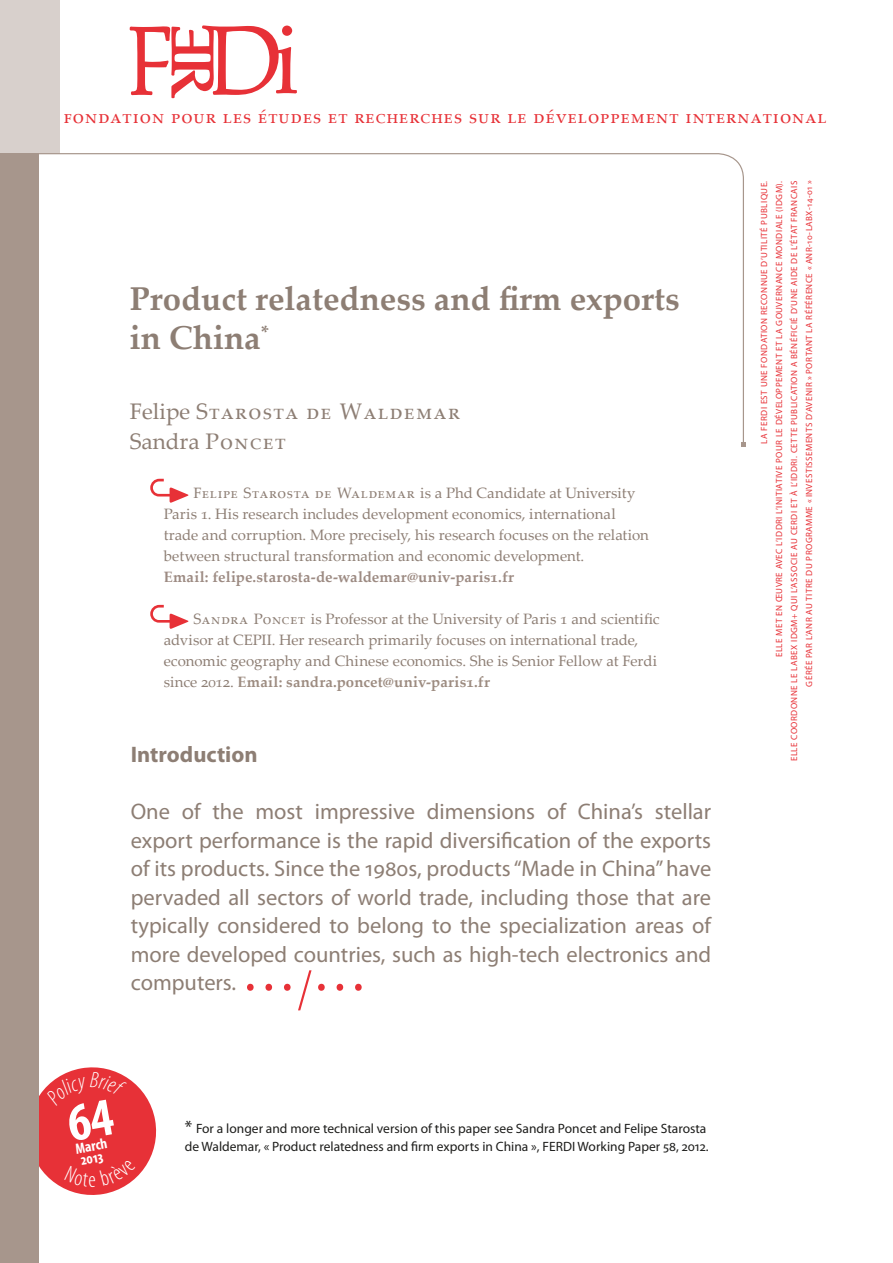
<style>
.page{position:relative;width:893px;height:1263px;background:#fff}
.page>*{position:absolute;margin:0;border:0;box-sizing:border-box;transform-origin:0 0}
.Début_texte{font:55.5px "Myriad Pro";color:#e73137}
.Titre_a{font:700 33px/39px "Palatino Linotype";color:#8d7e74}
.Début_texte-2{font:22.5px/28.5px "Myriad Pro";color:#8d7e74;text-align:justify}
.Auteurs{font:22.5px "Palatino Linotype";letter-spacing:.03em;color:#8d7e74}
.Auteurs-2{font:22.5px "Palatino Linotype";color:#8d7e74}
.Début_texte-3{font:700 22.5px "Myriad Pro";color:#8d7e74}
.t1{font:19.5px "Palatino Linotype";letter-spacing:.05em;color:#e73137}
.Bio_auteurs{font:15px/21px "Palatino Linotype";color:#8d7e74}
.Bio_auteurs-2{font:700 15px "Palatino Linotype";letter-spacing:.015em;color:#9d8b83}
.t2{font:700 condensed 15px "Myriad Pro";color:#fff}
.Début_texte-4{font:13.5px/18px "Myriad Pro";color:#1d1d1b}
.t3{font:9px/15px "Myriad Pro";letter-spacing:.05em;color:#e73137;text-align:right}
.s1{font-weight:700;color:#9d8c81}
.s2{font-weight:300;font-stretch:condensed}
.s3{font-size:18px}
</style>
<div class="page">
<svg style="left:130px;top:25px;width:167px;height:73px"></svg>
<div style="left:0;top:0;width:60px;height:153px;background:#d8d0cc"></div>
<svg style="left:150px;top:479px;width:38px;height:24px"></svg>
<svg style="left:150px;top:605px;width:38px;height:24px"></svg>
<div style="left:0;top:153px;width:38px;height:1110px;background:#a7968c"></div>
<svg style="left:38px;top:153px;width:706px;height:293px"></svg>
<svg style="left:741px;top:442px;width:5px;height:5px"></svg>
<svg style="left:38px;top:1062px;width:119px;height:138px"></svg>
<h3 class="t1" style="left:64px;top:103px;width:764px">fondation pour les études et recherches sur le développement international</h3>
<p class="Titre_a" style="left:130px;top:279px;width:551px">Product relatedness and firm exports in China<sup>*</sup></p>
<p class="Auteurs" style="left:130px;top:395px;width:329px">Felipe Starosta de Waldemar</p>
<p class="Auteurs-2" style="left:130px;top:425px;width:157px">Sandra Poncet</p>
<p class="Bio_auteurs" style="left:164px;top:482px;width:487px;text-indent:30px">Felipe Starosta de Waldemar is a Phd Candidate at University Paris 1. His research includes development economics, international trade and corruption. More precisely, his research focuses on the relation between structural transformation and economic development.</p>
<p class="Bio_auteurs-2" style="left:164px;top:566px;width:352px">Email: felipe.starosta-de-waldemar@univ-paris1.fr</p>
<p class="Bio_auteurs" style="left:164px;top:608px;width:497px;text-indent:30px">Sandr a Poncet is Professor at the University of Paris 1 and scientific advisor at CEPII. Her research primarily focuses on international trade, economic geography and Chinese economics. She is Senior Fellow at Ferdi since 2012. <span class="s1">Email: sandra.poncet@univ-paris1.fr</span></p>
<p class="Début_texte-3" style="left:131px;top:740px;width:128px">Introduction</p>
<p class="Début_texte-2" style="left:131px;top:797px;width:582px">One of the most impressive dimensions of China’s stellar export performance is the rapid diversification of the exports of its products. Since the 1980s, products “Made in China” have pervaded all sectors of world trade, including those that are typically considered to belong to the specialization areas of more developed countries, such as high-tech electronics and computers.</p>
<p class="Début_texte" style="left:241px;top:937px;width:128px">…<span class="s2">/</span>…</p>
<p class="t2" style="left:74px;top:1139px;width:34px;rotate:-10deg">March</p>
<p class="t2" style="left:79px;top:1151px;width:24px;rotate:-10deg">2013</p>
<p class="Début_texte-4" style="left:185px;top:1119px;width:525px"><span class="s3">*</span> For a longer and more technical version of this paper see Sandra Poncet and Felipe Starosta de Waldemar, « Product relatedness and firm exports in China », FERDI Working Paper 58, 2012.</p>
<p class="t3" style="left:756px;top:761px;width:582px;rotate:-90deg">LA FERDI EST UNE FONDATION RECONNUE D’UTILITÉ PUBLIQUE.<br>ELLE MET EN ŒUVRE AVEC L’IDDRI L’INITIATIVE POUR LE DÉVELOPPEMENT ET LA GOUVERNANCE MONDIALE (IDGM).<br>ELLE COORDONNE LE LABEX IDGM+ QUI L’ASSOCIE AU CERDI ET À L’IDDRI. CETTE PUBLICATION A BÉNÉFICIÉ D’UNE AIDE DE L’ÉTAT FRANCAIS GÉRÉE PAR L’ANR AU TITRE DU PROGRAMME « INVESTISSEMENTS D’AVENIR » PORTANT LA RÉFÉRENCE « ANR-10-LABX-14-01 »</p>
</div>
